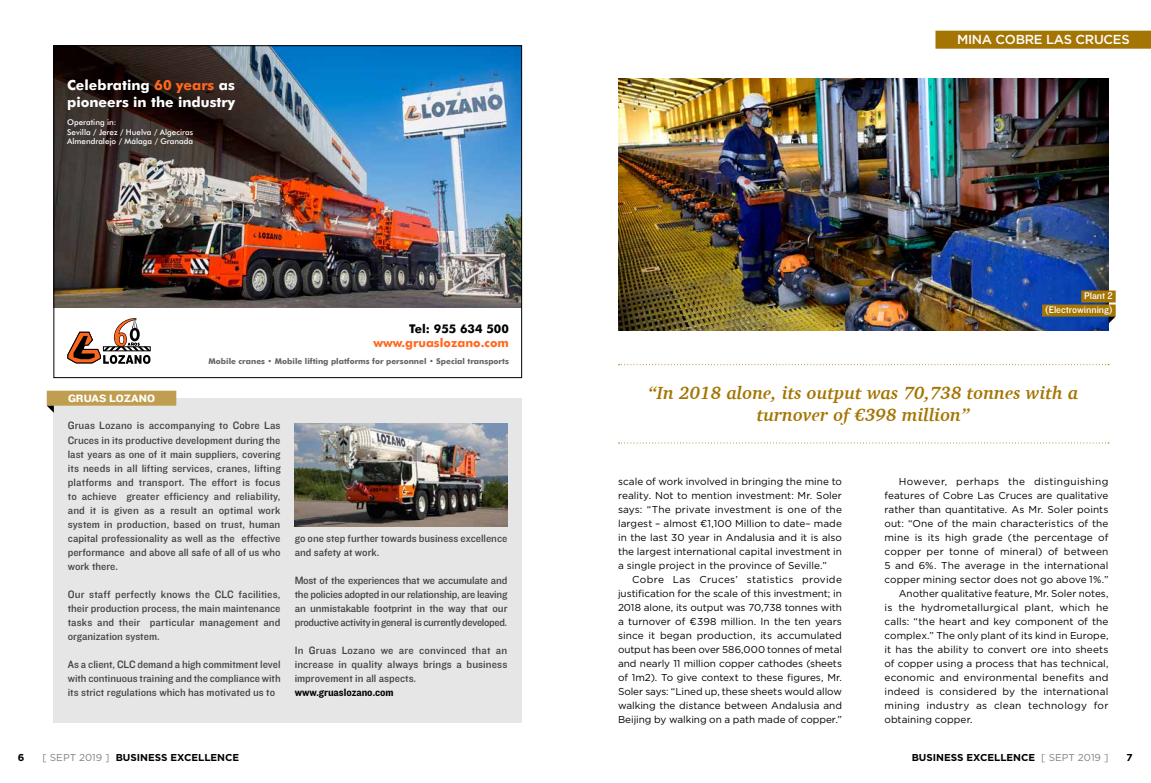
<style>
.page{position:relative;width:1151px;height:783px;background:#fff}
.page>*{position:absolute;margin:0;border:0;box-sizing:border-box;transform-origin:0 0}
.t1{font:italic 700 18px/22px "Charter";color:#a57503;text-align:center}
.t2{font:700 14px/16.8px "Futura BT";color:#fff}
.t3{font:500 13px "Gotham";letter-spacing:-.02em;color:#fff}
.t4{font:700 12px "Futura BT";color:#ff671d}
.t5{font:700 12px "Futura BT";color:#000}
.t6{font:11px/14px "Knockout HTF31 Junior Middlewt";color:#414042;text-align:justify}
.t7{font:11px "Knockout HTF51 Middleweight";color:#000}
.t8{font:11px "Knockout HTF52 Cruiserweight";color:#fff}
.t9{font:10px/14px "Gotham";letter-spacing:.01em;color:#000;text-align:justify}
.t10{font:700 10px "Gotham";color:#000}
.t11{font:10px "Gotham";letter-spacing:.035em;color:#000}
.t12{font:10px/14px "Knockout HTF31 Junior Middlewt";color:#fff;text-align:right}
.t13{font:500 8px/9.6px "Futura BT";color:#fff}
.t14{font:700 8px "Futura BT";color:#636466}
.s1{color:#ff671d}
.s2{font-weight:400;color:#808080}
</style>
<div class="page">
<div style="left:935px;top:31px;width:216px;height:18px;background:#a57503"></div>
<img style="left:56px;top:47px;width:464px;height:260px">
<svg style="left:67px;top:318px;width:83px;height:46px"></svg>
<div style="left:54px;top:45px;width:468px;height:333px;border:1px solid #000"></div>
<div style="left:54px;top:398px;width:468px;height:324px;background:#e6e6e6"></div>
<div style="left:47px;top:390px;width:129px;height:15px;background:#c09e4f"></div>
<svg style="left:47px;top:405px;width:7px;height:7px"></svg>
<img style="left:295px;top:423px;width:212px;height:103px">
<img style="left:618px;top:78px;width:490px;height:252px">
<div style="left:1081px;top:290px;width:35px;height:12px;background:#a57503"></div>
<div style="left:1042px;top:304px;width:74px;height:12px;background:#a57503"></div>
<svg style="left:1108px;top:316px;width:8px;height:7px"></svg>
<svg style="left:618px;top:364px;width:491px;height:1px"></svg>
<svg style="left:618px;top:442px;width:491px;height:1px"></svg>
<h2 class="t2" style="left:67px;top:77px;width:169px">Celebrating <span class="s1">60 years</span> as pioneers in the industry</h2>
<p class="t13" style="left:67px;top:117px;width:128px">Operating in:<br>Sevilla / Jerez / Huelva / Algeciras<br>Almendralejo / Málaga / Granada</p>
<p class="t8" style="left:68px;top:392px;width:89px">GRUAS LOZANO</p>
<p class="t5" style="left:409px;top:321px;width:101px">Tel: 955 634 500</p>
<p class="t4" style="left:373px;top:335px;width:137px">www.gruaslozano.com</p>
<p class="t14" style="left:209px;top:356px;width:302px">Mobile cranes • Mobile lifting platforms for personnel • Special transports</p>
<p class="t6" style="left:68px;top:419px;width:214px">Gruas Lozano is accompanying to Cobre Las Cruces in its productive development during the last years as one of it main suppliers, covering its needs in all lifting services, cranes, lifting platforms and transport. The effort is focus to achieve greater efficiency and reliability, and it is given as a result an optimal work system in production, based on trust, human capital professionality as well as the effective performance and above all safe of all of us who work there.</p>
<p class="t6" style="left:68px;top:587px;width:214px">Our staff perfectly knows the CLC facilities, their production process, the main maintenance tasks and their particular management and organization system.</p>
<p class="t6" style="left:68px;top:657px;width:214px">As a client, CLC demand a high commitment level with continuous training and the compliance with its strict regulations which has motivated us to</p>
<p class="t6" style="left:295px;top:531px;width:214px">go one step further towards business excellence and safety at work.</p>
<p class="t6" style="left:295px;top:573px;width:214px">Most of the experiences that we accumulate and the policies adopted in our relationship, are leaving an unmistakable footprint in the way that our productive activity in general is currently developed.</p>
<p class="t6" style="left:295px;top:643px;width:214px">In Gruas Lozano we are convinced that an increase in quality always brings a business improvement in all aspects.</p>
<p class="t7" style="left:295px;top:686px;width:101px">www.gruaslozano.com</p>
<p class="t10" style="left:18px;top:750px;width:8px">6</p>
<p class="t10" style="left:43px;top:750px;width:198px"><span class="s2">[ SEPT 2019 ]</span> BUSINESS EXCELLENCE</p>
<h3 class="t3" style="left:957px;top:31px;width:174px">MINA COBRE LAS CRUCES</h3>
<p class="t12" style="left:1045px;top:289px;width:69px">Plant 2 (Electrowinning)</p>
<h1 class="t1" style="left:648px;top:381px;width:432px">“In 2018 alone, its output was 70,738 tonnes with a turnover of €398 million”</h1>
<p class="t9" style="left:618px;top:474px;width:225px">scale of work involved in bringing the mine to reality. Not to mention investment: Mr. Soler says: “The private investment is one of the largest – almost €1,100 Million to date– made in the last 30 year in Andalusia and it is also the largest international capital investment in a single project in the province of Seville.”</p>
<p class="t9" style="left:618px;top:572px;width:225px;text-indent:14px">Cobre Las Cruces’ statistics provide justification for the scale of this investment; in 2018 alone, its output was 70,738 tonnes with a turnover of €398 million. In the ten years since it began production, its accumulated output has been over 586,000 tonnes of metal and nearly 11 million copper cathodes (sheets of 1m2). To give context to these figures, Mr.<br>Soler says: “Lined up, these sheets would allow walking the distance between Andalusia and Beijing by walking on a path made of copper.”</p>
<p class="t11" style="left:899px;top:474px;width:211px">However, perhaps the distinguishing</p>
<p class="t9" style="left:884px;top:488px;width:225px">features of Cobre Las Cruces are qualitative</p>
<p class="t9" style="left:884px;top:502px;width:225px">rather than quantitative. As Mr. Soler points</p>
<p class="t9" style="left:884px;top:516px;width:225px">out: “One of the main characteristics of the</p>
<p class="t9" style="left:884px;top:530px;width:225px">mine is its high grade (the percentage of</p>
<p class="t9" style="left:884px;top:544px;width:225px">copper per tonne of mineral) of between</p>
<p class="t9" style="left:884px;top:558px;width:225px">5 and 6%. The average in the international</p>
<p class="t9" style="left:884px;top:572px;width:225px">copper mining sector does not go above 1%.”</p>
<p class="t9" style="left:899px;top:586px;width:211px">Another qualitative feature, Mr. Soler notes,</p>
<p class="t9" style="left:884px;top:600px;width:225px">is the hydrometallurgical plant, which he</p>
<p class="t9" style="left:884px;top:614px;width:225px">calls: “the heart and key component of the</p>
<p class="t9" style="left:884px;top:628px;width:225px">complex.” The only plant of its kind in Europe,</p>
<p class="t9" style="left:884px;top:642px;width:225px">it has the ability to convert ore into sheets</p>
<p class="t9" style="left:884px;top:656px;width:225px">of copper using a process that has technical,</p>
<p class="t9" style="left:884px;top:670px;width:225px">economic and environmental benefits and</p>
<p class="t9" style="left:884px;top:684px;width:225px">indeed is considered by the international</p>
<p class="t9" style="left:884px;top:698px;width:225px">mining industry as clean technology for</p>
<p class="t9" style="left:884px;top:712px;width:90px">obtaining copper.</p>
<p class="t10" style="left:912px;top:750px;width:198px">BUSINESS EXCELLENCE <span class="s2">[ SEPT 2019 ]</span></p>
<p class="t10" style="left:1127px;top:750px;width:8px">7</p>
</div>
